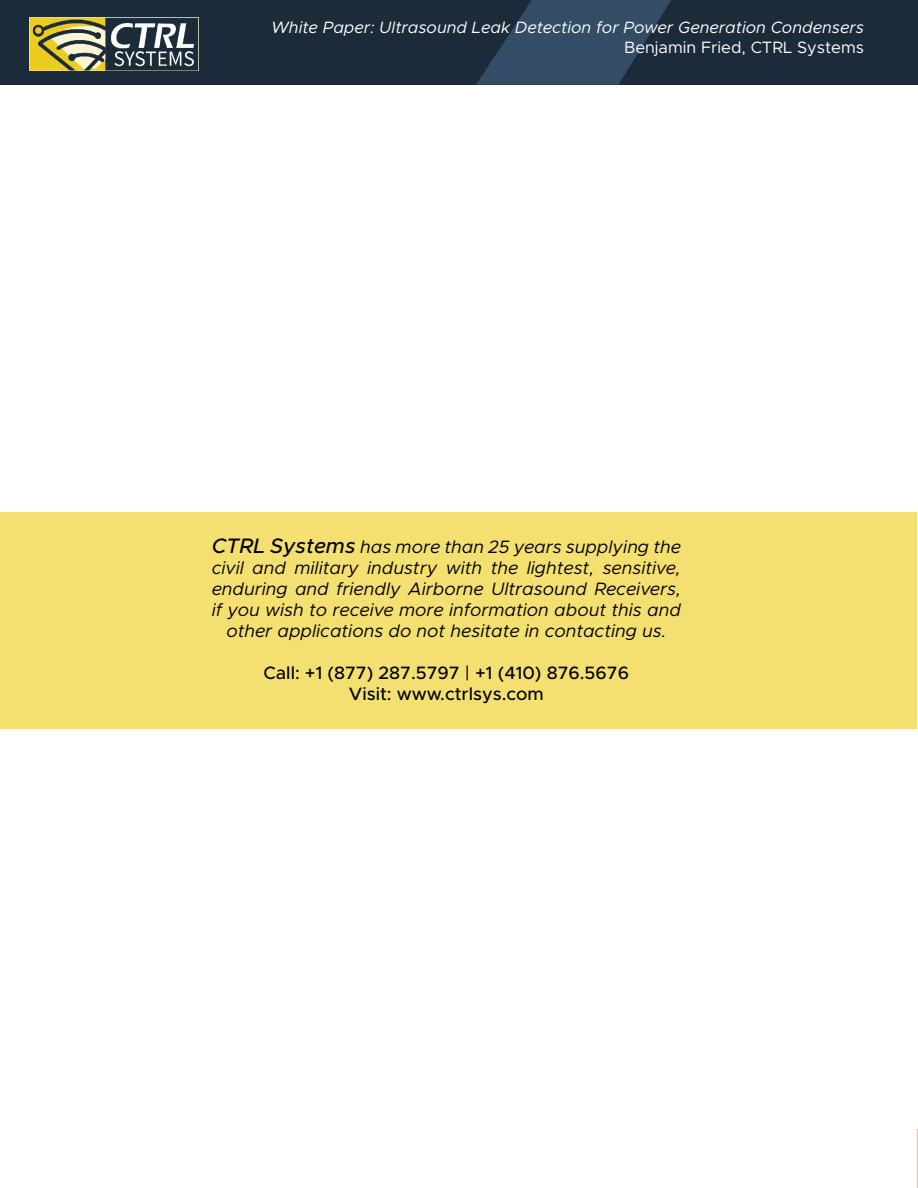
<style>
.page{position:relative;width:918px;height:1188px;background:#fff}
.page>*{position:absolute;margin:0;border:0;box-sizing:border-box;transform-origin:0 0}
.t1{font:italic 18px/21px "Metropolis";color:#000;text-align:center}
.t2{font:500 18px "Metropolis";color:#000}
.t3{font:italic 16.5px "Metropolis";color:#fff}
.t4{font:16.5px "Metropolis";color:#fff}
.s1{font-weight:500;font-size:21px}
</style>
<div class="page">
<div style="left:0;top:0;width:918px;height:85px;background:#1c2b3a"></div>
<svg style="left:476px;top:0;width:195px;height:85px"></svg>
<img style="left:29px;top:18px;width:170px;height:52px">
<div style="left:1px;top:513px;width:916px;height:216px;background:#f3e070"></div>
<p class="t3" style="left:271px;top:17px;width:594px">White Paper: Ultrasound Leak Detection for Power Generation Condensers</p>
<p class="t4" style="left:624px;top:37px;width:241px">Benjamin Fried, CTRL Systems</p>
<p class="t1" style="left:212px;top:536px;width:471px"><span class="s1">CTRL Systems</span> has more than 25 years supplying the civil and military industry with the lightest, sensitive, enduring and friendly Airborne Ultrasound Receivers, if you wish to receive more information about this and other applications do not hesitate in contacting us.</p>
<p class="t2" style="left:264px;top:662px;width:367px">Call: +1 (877) 287.5797 | +1 (410) 876.5676</p>
<p class="t2" style="left:349px;top:683px;width:196px">Visit: www.ctrlsys.com</p>
</div>
